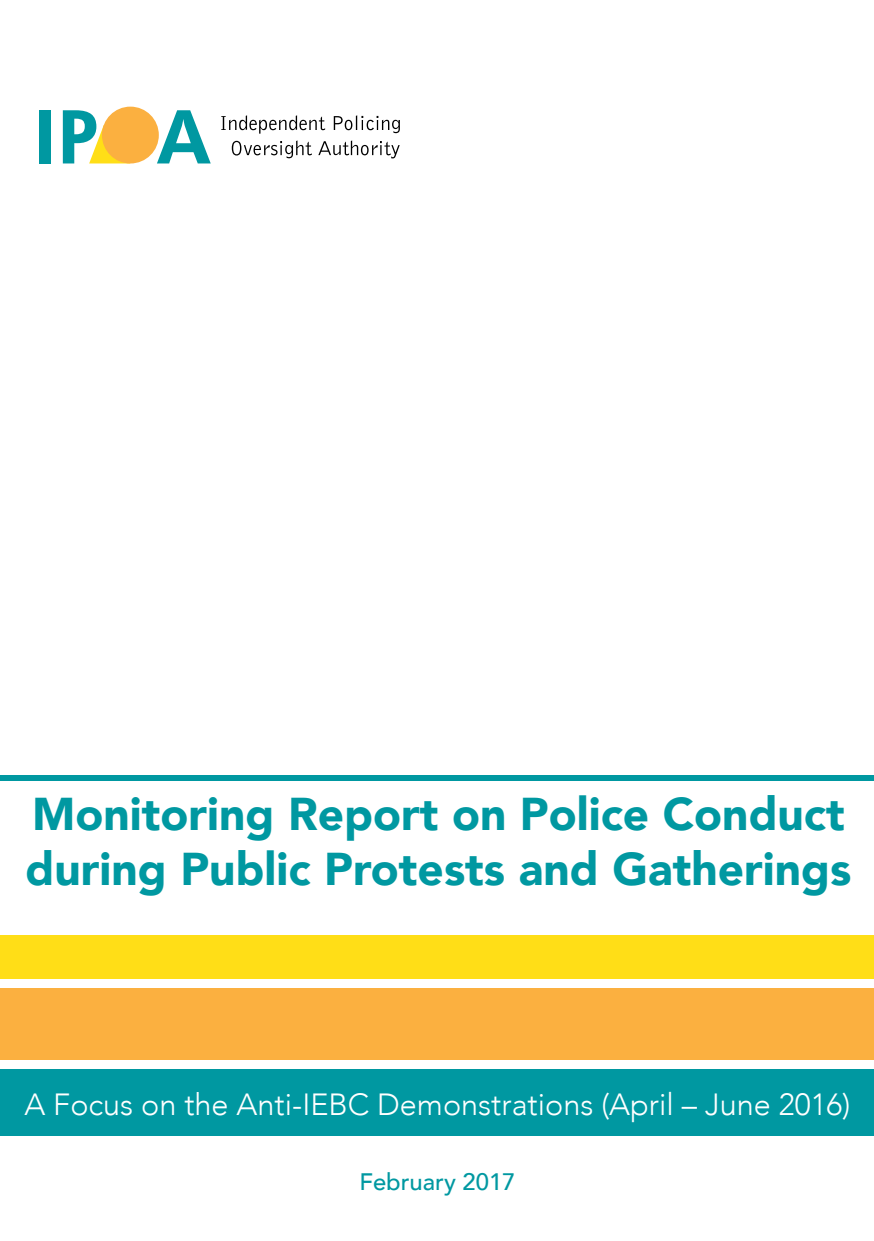
<style>
.page{position:relative;width:874px;height:1241px;background:#fff}
.page>*{position:absolute;margin:0;border:0;box-sizing:border-box;transform-origin:0 0}
.t1{font:900 45.85px/55.1px "Avenir";color:#0098a1}
.t2{font:300 30.62px "Avenir";color:#fff}
.t3{font:500 23.8px "Avenir";color:#0098a1}
</style>
<div class="page">
<div style="left:0;top:935px;width:873px;height:43px;background:#ffde17"></div>
<div style="left:0;top:775px;width:873px;height:5px;background:#0098a1"></div>
<div style="left:0;top:988px;width:873px;height:71px;background:#fbb040"></div>
<div style="left:0;top:1069px;width:873px;height:66px;background:#0098a1"></div>
<div style="left:39px;top:110px;width:12px;height:53px;background:#0098a1"></div>
<svg style="left:63px;top:110px;width:62px;height:53px"></svg>
<svg style="left:157px;top:110px;width:54px;height:53px"></svg>
<div style="left:102px;top:107px;width:57px;height:56px;background:#fbb040;border-radius:50%"></div>
<svg style="left:221px;top:115px;width:104px;height:19px"></svg>
<svg style="left:333px;top:115px;width:66px;height:18px"></svg>
<svg style="left:232px;top:140px;width:80px;height:18px"></svg>
<svg style="left:318px;top:140px;width:81px;height:18px"></svg>
<p class="t1" style="left:26px;top:785px;width:826px">Monitoring Report on Police Conduct during Public Protests and Gatherings</p>
<p class="t2" style="left:24px;top:1085px;width:827px">A Focus on the Anti-IEBC Demonstrations (April – June 2016)</p>
<p class="t3" style="left:359px;top:1161px;width:157px">February 2017</p>
</div>
